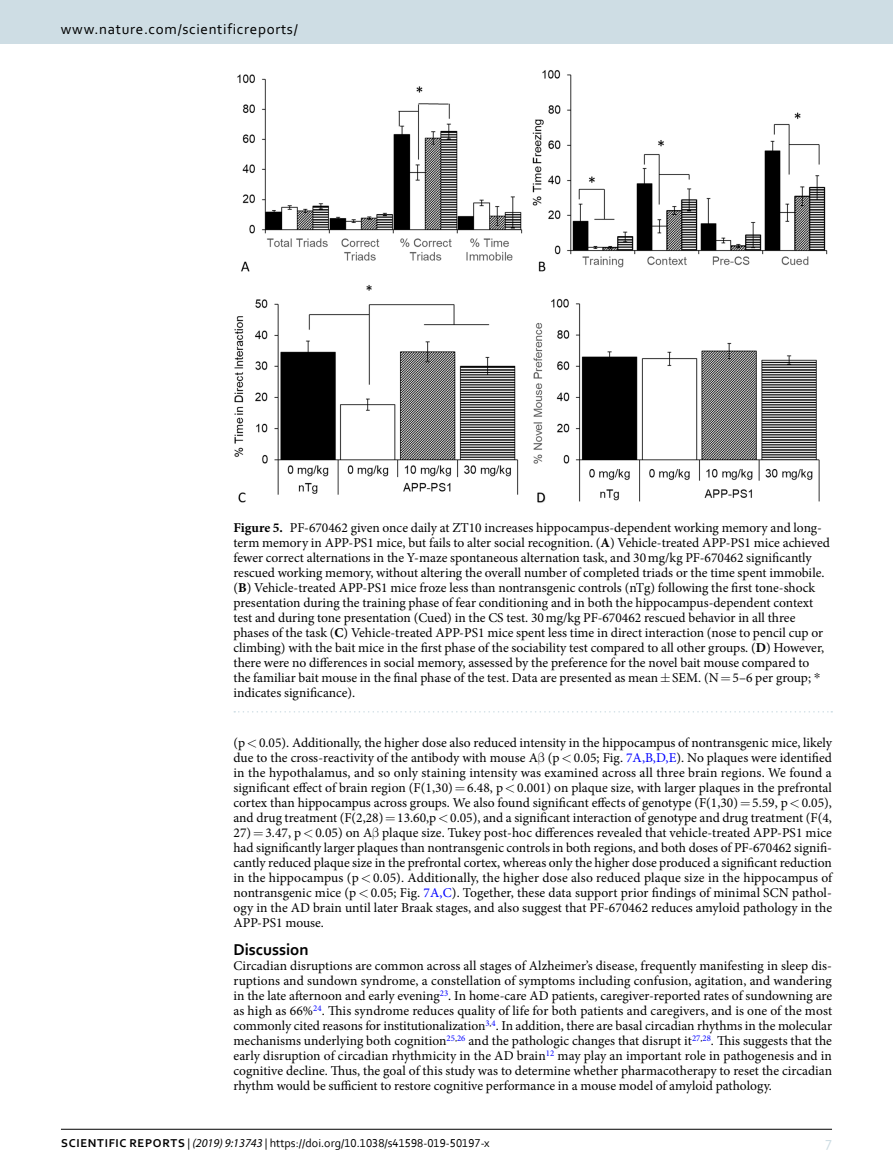
<style>
.page{position:relative;width:893px;height:1174px;background:#fff}
.page>*{position:absolute;margin:0;border:0;box-sizing:border-box;transform-origin:0 0}
.t1{font:16.5px "Corbel Bold 2";color:#000}
.t2{font:15px "Corbel 2";letter-spacing:.045em;color:#000}
.t3{font:15px "Corbel 2";color:#cedde4}
.t4{font:13.5px/15px "Minion Pro";color:#000;text-align:justify}
.t5{font:12px "Corbel";color:#000}
.s1{font-weight:700}
.s2{font-family:"STIX General"}
.s3{color:#00f}
.s4{font-family:"Corbel Bold 2"}
.s5{font-family:"Corbel 2"}
.s6{font-family:"Myriad Pro";font-style:italic}
</style>
<div class="page">
<hr style="left:61px;top:1129px;width:771px;height:1px;background:#000">
<div style="left:0;top:0;width:893px;height:43px;background:#cedde4"></div>
<img style="left:234px;top:70px;width:593px;height:433px">
<svg style="left:234px;top:711px;width:598px;height:1px"></svg>
<p class="t2" style="left:61px;top:19px;width:238px">www.nature.com/scientificreports/</p>
<p class="t4" style="left:233px;top:520px;width:598px;text-align:left"><span class="s1">Figure 5.</span> PF-670462 given once daily at ZT10 increases hippocampus-dependent working memory and long&shy;term memory in APP-PS1 mice, but fails to alter social recognition. (<span class="s1">A</span>) Vehicle-treated APP-PS1 mice achieved fewer correct alternations in the Y-maze spontaneous alternation task, and 30mg/kg PF-670462 significantly rescued working memory, without altering the overall number of completed triads or the time spent immobile. (<span class="s1">B</span>) Vehicle-treated APP-PS1 mice froze less than nontransgenic controls (nTg) following the first tone-shock presentation during the training phase of fear conditioning and in both the hippocampus-dependent context test and during tone presentation (Cued) in the CS test. 30mg/kg PF-670462 rescued behavior in all three phases of the task (<span class="s1">C</span>) Vehicle-treated APP-PS1 mice spent less time in direct interaction (nose to pencil cup or climbing) with the bait mice in the first phase of the sociability test compared to all other groups. (<span class="s1">D</span>) However, there were no differences in social memory, assessed by the preference for the novel bait mouse compared to<br>the familiar bait mouse in the final phase of the test. Data are presented as mean SEM. (N 5–6 per group; <span class="s2">* </span>indicates significance).</p>
<p class="t4" style="left:233px;top:735px;width:600px">(p 0.05). Additionally, the higher dose also reduced intensity in the hippocampus of nontransgenic mice, likely due to the cross-reactivity of the antibody with mouse A (p 0.05; Fig. <span class="s3">7A,B,D,E</span>). No plaques were identified in the hypothalamus, and so only staining intensity was examined across all three brain regions. We found a significant effect of brain region (F(1,30) 6.48, p 0.001) on plaque size, with larger plaques in the prefrontal cortex than hippocampus across groups. We also found significant effects of genotype (F(1,30) 5.59, p 0.05), and drug treatment (F(2,28) 13.60,p 0.05), and a significant interaction of genotype and drug treatment (F(4,</p>
<p class="t4" style="left:233px;top:824px;width:600px">27) 3.47, p 0.05) on A plaque size. Tukey post-hoc differences revealed that vehicle-treated APP-PS1 mice had significantly larger plaques than nontransgenic controls in both regions, and both doses of PF-670462 signifi&shy;cantly reduced plaque size in the prefrontal cortex, whereas only the higher dose produced a significant reduction in the hippocampus (p 0.05). Additionally, the higher dose also reduced plaque size in the hippocampus of nontransgenic mice (p 0.05; Fig. <span class="s3">7A,C</span>). Together, these data support prior findings of minimal SCN pathol&shy;ogy in the AD brain until later Braak stages, and also suggest that PF-670462 reduces amyloid pathology in the APP-PS1 mouse.</p>
<p class="t1" style="left:233px;top:939px;width:77px">DISCUSSION</p>
<p class="t4" style="left:233px;top:958px;width:600px">Circadian disruptions are common across all stages of Alzheimer’s disease, frequently manifesting in sleep dis&shy;ruptions and sundown syndrome, a constellation of symptoms including confusion, agitation, and wandering in the late afternoon and early evening<sup>23</sup>. In home-care AD patients, caregiver-reported rates of sundowning are as high as 66%<sup>24</sup>. This syndrome reduces quality of life for both patients and caregivers, and is one of the most commonly cited reasons for institutionalization<sup>3</sup><sup>,</sup><sup>4</sup>. In addition, there are basal circadian rhythms in the molecular mechanisms underlying both cognition<sup>25</sup><sup>,</sup><sup>26</sup> and the pathologic changes that disrupt it<sup>27</sup><sup>,</sup><sup>28</sup>. This suggests that the early disruption of circadian rhythmicity in the AD brain<sup>12</sup> may play an important role in pathogenesis and in cognitive decline. Thus, the goal of this study was to determine whether pharmacotherapy to reset the circadian rhythm would be sufficient to restore cognitive performance in a mouse model of amyloid pathology.</p>
<p class="t5" style="left:61px;top:1135px;width:430px"><span class="s4">SCIENTIFIC REPORTS</span> <span class="s5">|</span> <span class="s6">(2019) 9:13743</span> <span class="s5">|</span> https://doi.org/10.1038/s41598-019-50197-x</p>
<p class="t3" style="left:826px;top:1132px;width:8px">7</p>
</div>
